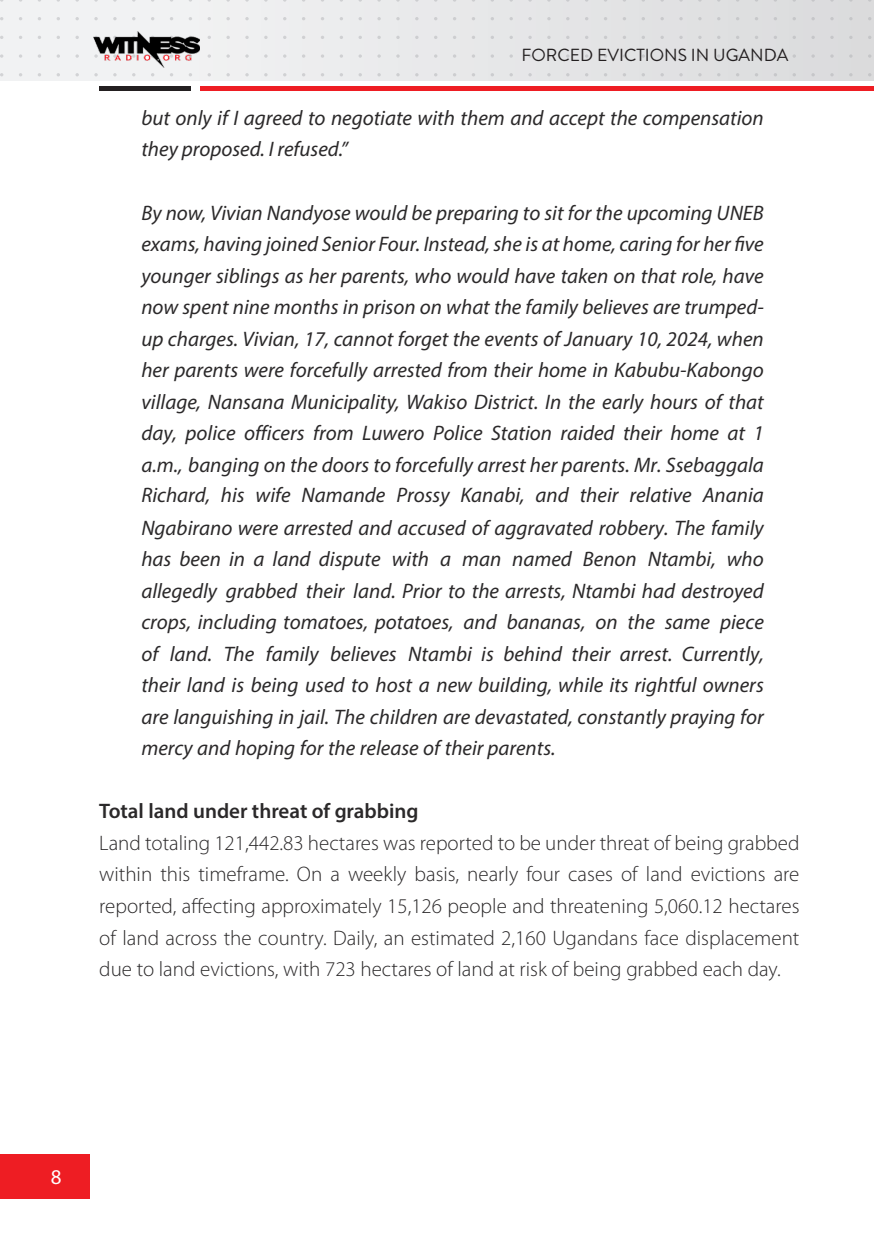
<style>
.page{position:relative;width:874px;height:1241px;background:#fff}
.page>*{position:absolute;margin:0;border:0;box-sizing:border-box;transform-origin:0 0}
.t1{font:italic 21px/31.5px "Myriad Pro";color:#2b292a}
.t2{font:300 21px/31.5px "Myriad Pro";color:#2b292a;text-align:justify}
.t3{font:600 21px "Myriad Pro";color:#2b292a}
.t4{font:21px "Myriad Pro";color:#fff}
.t5{font:17.5px "Brandon Grotesque";color:#231f20}
</style>
<div class="page">
<div style="left:0;top:0;width:873px;height:81px;background:linear-gradient(to right,#f4f5f6,#dbdbdd)"></div>
<svg style="left:867px;top:17px;width:4px;height:3px"></svg>
<svg style="left:867px;top:36px;width:4px;height:3px"></svg>
<svg style="left:867px;top:54px;width:4px;height:4px"></svg>
<svg style="left:867px;top:73px;width:4px;height:3px"></svg>
<svg style="left:848px;top:17px;width:4px;height:3px"></svg>
<svg style="left:848px;top:36px;width:4px;height:3px"></svg>
<svg style="left:848px;top:54px;width:4px;height:4px"></svg>
<svg style="left:848px;top:73px;width:4px;height:3px"></svg>
<svg style="left:829px;top:17px;width:4px;height:3px"></svg>
<svg style="left:829px;top:36px;width:4px;height:3px"></svg>
<svg style="left:829px;top:54px;width:4px;height:4px"></svg>
<svg style="left:829px;top:73px;width:4px;height:3px"></svg>
<svg style="left:811px;top:54px;width:3px;height:4px"></svg>
<svg style="left:792px;top:54px;width:3px;height:4px"></svg>
<svg style="left:735px;top:54px;width:4px;height:4px"></svg>
<svg style="left:717px;top:54px;width:3px;height:4px"></svg>
<svg style="left:604px;top:54px;width:3px;height:4px"></svg>
<div style="left:200px;top:85px;width:673px;height:5px;background:#ee1d23"></div>
<img style="left:94px;top:31px;width:105px;height:36px">
<div style="left:0;top:1153px;width:89px;height:45px;background:#ee1d23"></div>
<div style="left:99px;top:85px;width:92px;height:5px;background:#231f20"></div>
<p class="t5" style="left:521px;top:43px;width:268px">FORCED EVICTIONS IN UGANDA</p>
<p class="t1" style="left:141px;top:102px;width:623px">but only if I agreed to negotiate with them and accept the compensation they proposed. I refused.”</p>
<p class="t1" style="left:141px;top:196px;width:623px;text-align:justify">By now, Vivian Nandyose would be preparing to sit for the upcoming UNEB exams, having joined Senior Four. Instead, she is at home, caring for her five younger siblings as her parents, who would have taken on that role, have now spent nine months in prison on what the family believes are trumped&shy;up charges. Vivian, 17, cannot forget the events of January 10, 2024, when her parents were forcefully arrested from their home in Kabubu-Kabongo village, Nansana Municipality, Wakiso District. In the early hours of that day, police officers from Luwero Police Station raided their home at 1 a.m., banging on the doors to forcefully arrest her parents. Mr. Ssebaggala Richard, his wife Namande Prossy Kanabi, and their relative Anania Ngabirano were arrested and accused of aggravated robbery. The family has been in a land dispute with a man named Benon Ntambi, who allegedly grabbed their land. Prior to the arrests, Ntambi had destroyed crops, including tomatoes, potatoes, and bananas, on the same piece of land. The family believes Ntambi is behind their arrest. Currently, their land is being used to host a new building, while its rightful owners are languishing in jail. The children are devastated, constantly praying for mercy and hoping for the release of their parents.</p>
<p class="t3" style="left:99px;top:797px;width:321px">Total land under threat of grabbing</p>
<p class="t2" style="left:99px;top:826px;width:701px">Land totaling 121,442.83 hectares was reported to be under threat of being grabbed within this timeframe. On a weekly basis, nearly four cases of land evictions are reported, affecting approximately 15,126 people and threatening 5,060.12 hectares of land across the country. Daily, an estimated 2,160 Ugandans face displacement due to land evictions, with 723 hectares of land at risk of being grabbed each day.</p>
<p class="t4" style="left:51px;top:1163px;width:12px">8</p>
</div>
